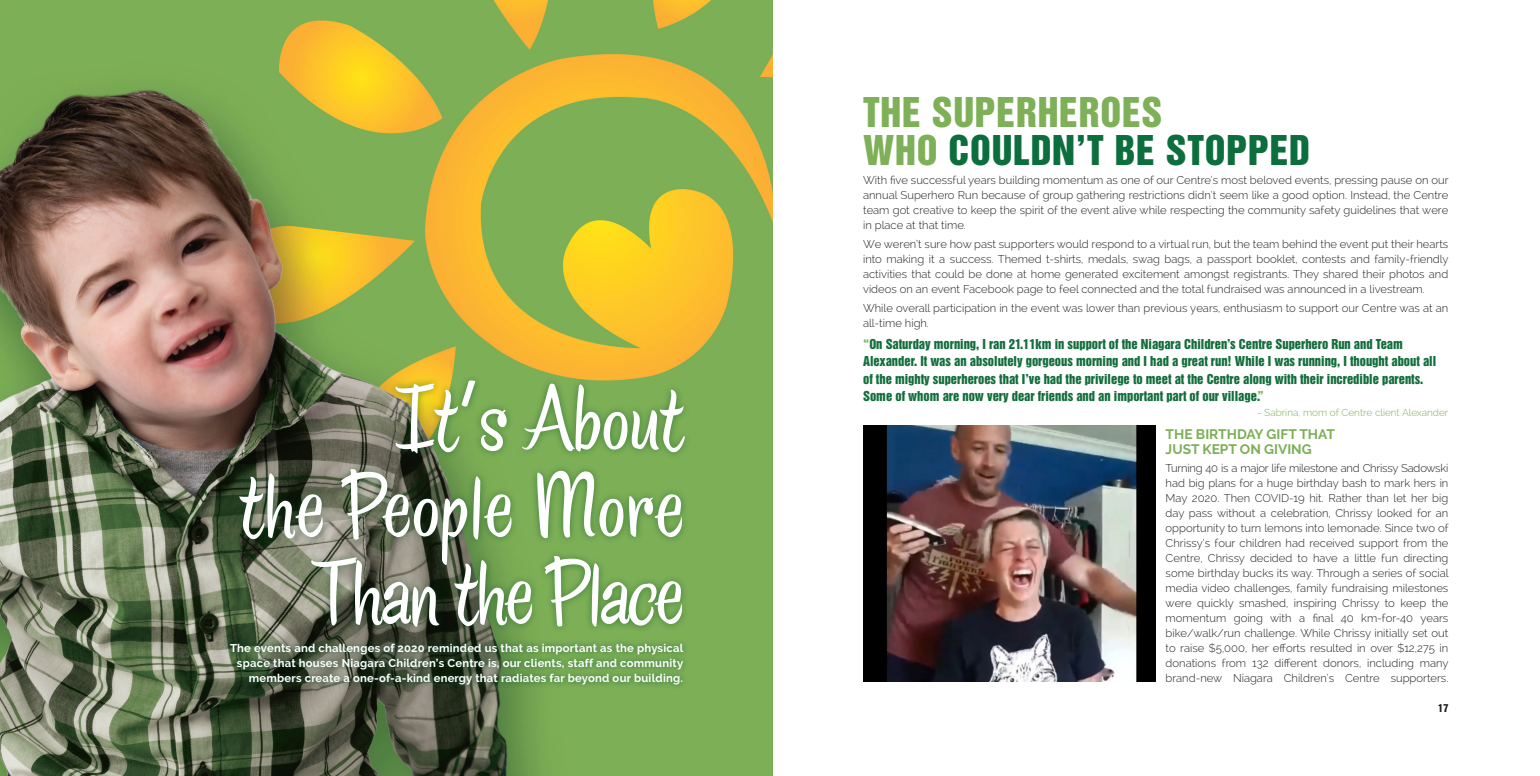
<style>
.page{position:relative;width:1540px;height:776px;background:#fff}
.page>*{position:absolute;margin:0;border:0;box-sizing:border-box;transform-origin:0 0}
.t1{font:93.75px "Chicken Basket";letter-spacing:.02em;color:#fff}
.t2{font:93.75px "Chicken Basket";color:#fff}
.LrgHeading{font:37.5px/38.8px "Helvetica Inserat LT Std";letter-spacing:.02em;color:#7db057}
.SubHeading{font:700 13.75px/15px "Raleway";color:#7daf56}
.t3{font:12.5px/17.5px "Helvetica Inserat LT Std";color:#146e3c}
.t4{font:300 11.25px/15px "Raleway";color:#231f20;text-align:justify}
.t5{font:700 11.25px/15px "Raleway";letter-spacing:.02em;color:#fff;text-align:right}
.t6{font:300 10px "Raleway";color:#7daf56}
.t7{font:10px "Helvetica Inserat LT Std";color:#231f20}
.s1{color:#0d6e3d}
.s2{color:#7daf56}
</style>
<div class="page">
<img style="left:0;top:0;width:773px;height:776px">
<div style="left:232px;top:373px;width:460px;height:261px;background:#004e1f;opacity:.5"></div>
<img style="left:863px;top:425px;width:292px;height:257px">
<div style="left:224px;top:637px;width:465px;height:53px;background:#04532a;opacity:.75"></div>
<p class="t1" style="left:396px;top:367px;width:288px">It’s About</p>
<p class="t1" style="left:240px;top:454px;width:444px">the People More</p>
<p class="t2" style="left:314px;top:541px;width:370px">Than the Place</p>
<p class="t5" style="left:230px;top:640px;width:455px">The events and challenges of 2020 reminded us that as important as the physical space that houses Niagara Children’s Centre is, our clients, staff and community members create a one-of-a-kind energy that radiates far beyond our building.</p>
<p class="LrgHeading" style="left:863px;top:93px;width:448px">THE SUPERHEROES<br>WHO <span class="s1">COULDN’T BE STOPPED</span></p>
<p class="t4" style="left:863px;top:173px;width:587px">With five successful years building momentum as one of our Centre’s most beloved events, pressing pause on our annual Superhero Run because of group gathering restrictions didn’t seem like a good option. Instead, the Centre team got creative to keep the spirit of the event alive while respecting the community safety guidelines that were in place at that time.</p>
<p class="t4" style="left:863px;top:236px;width:587px">We weren’t sure how past supporters would respond to a virtual run, but the team behind the event put their hearts into making it a success. Themed t-shirts, medals, swag bags, a passport booklet, contests and family-friendly activities that could be done at home generated excitement amongst registrants. They shared their photos and videos on an event Facebook page to feel connected and the total fundraised was announced in a livestream.</p>
<p class="t4" style="left:863px;top:300px;width:586px">While overall participation in the event was lower than previous years, enthusiasm to support our Centre was at an all-time high.</p>
<p class="t3" style="left:863px;top:335px;width:574px"><span class="s2">“</span>On Saturday morning, I ran 21.11km in support of the Niagara Children’s Centre Superhero Run and Team Alexander. It was an absolutely gorgeous morning and I had a great run! While I was running, I thought about all of the mighty superheroes that I’ve had the privilege to meet at the Centre along with their incredible parents.<br>Some of whom are now very dear friends and an important part of our village.<span class="s2">”</span></p>
<p class="t6" style="left:1257px;top:406px;width:192px">- Sabrina, mom of Centre client Alexander</p>
<p class="SubHeading" style="left:1165px;top:426px;width:171px">THE BIRTHDAY GIFT THAT<br>JUST KEPT ON GIVING</p>
<p class="t4" style="left:1165px;top:460px;width:284px">Turning 40 is a major life milestone and Chrissy Sadowski had big plans for a huge birthday bash to mark hers in May 2020. Then COVID-19 hit. Rather than let her big day pass without a celebration, Chrissy looked for an opportunity to turn lemons into lemonade. Since two of Chrissy’s four children had received support from the Centre, Chrissy decided to have a little fun directing some birthday bucks its way. Through a series of social media video challenges, family fundraising milestones were quickly smashed, inspiring Chrissy to keep the momentum going with a final 40 km-for-40 years bike/walk/run challenge. While Chrissy initially set out to raise $5,000, her efforts resulted in over $12,275 in donations from 132 different donors, including many brand-new Niagara Children’s Centre supporters.</p>
<p class="t7" style="left:1438px;top:701px;width:12px">17</p>
</div>
